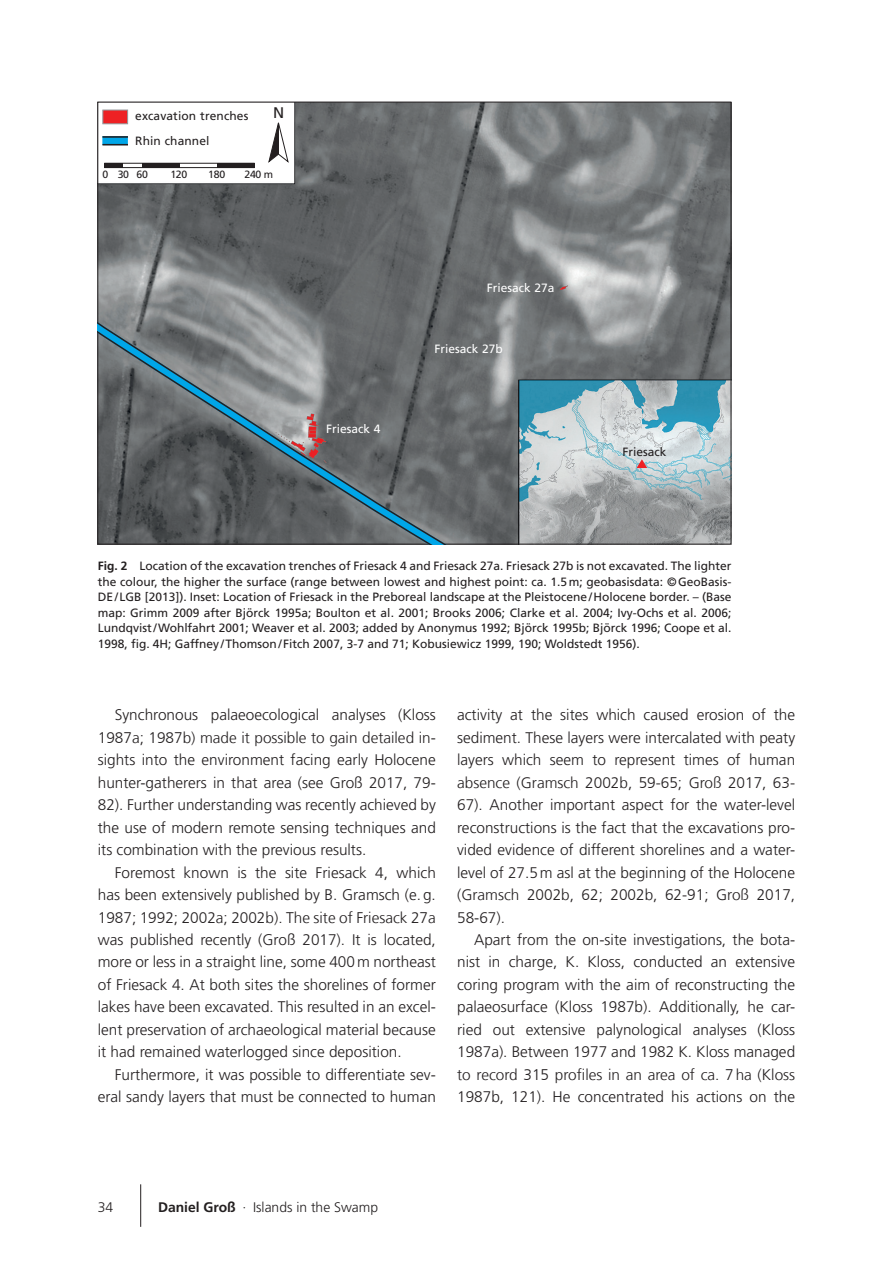
<style>
.page{position:relative;width:893px;height:1263px;background:#fff}
.page>*{position:absolute;margin:0;border:0;box-sizing:border-box;transform-origin:0 0}
.t1{font:15.45px "Frutiger LT Com";color:#231f20}
.t2{font:300 15.3px/22.5px "Frutiger LT Com";color:#231f20;text-align:justify}
.t3{font:15.3px "Frutiger LT Com Light 2";color:#231f20}
.t4{font:300 13.8px "Frutiger LT Com";color:#231f20}
.t5{font:12px/15.5px "Frutiger LT Com Roman 2";color:#231f20;text-align:justify}
.t6{font:12px/24.5px "Frutiger LT Com";color:#231f20}
.t7{font:12px "Frutiger LT Com";color:#fff}
.t8{font:10.5px "Frutiger LT Com Roman 2";letter-spacing:-.02em;color:#231f20}
.t9{font:10.5px "Frutiger LT Com";color:#231f20}
.s1{font-family:"Frutiger LT Com"}
.s2{font-weight:700}
.s3{font-family:"Frutiger LT Com";font-weight:300}
.s4{font-family:"Frutiger LT Com Bold 2";font-weight:400}
</style>
<div class="page">
<hr style="left:140px;top:1184px;width:1px;height:43px;background:#231f20">
<img style="left:99px;top:104px;width:630px;height:439px">
<div style="left:105px;top:163px;width:149px;height:5px;background:#fff"></div>
<div style="left:104px;top:163px;width:150px;height:5px;border:1px solid #231f20"></div>
<div style="left:217px;top:163px;width:37px;height:5px;background:#231f20"></div>
<div style="left:142px;top:163px;width:37px;height:5px;background:#231f20"></div>
<div style="left:105px;top:163px;width:18px;height:5px;background:#231f20"></div>
<svg style="left:268px;top:120px;width:21px;height:43px"></svg>
<svg style="left:97px;top:311px;width:358px;height:234px;background:#747778"></svg>
<svg style="left:97px;top:319px;width:353px;height:226px;background:#737678"></svg>
<svg style="left:97px;top:324px;width:349px;height:221px;background:#656c70"></svg>
<svg style="left:102px;top:138px;width:26px;height:6px"></svg>
<hr style="left:102px;top:136px;width:26px;height:2px;background:#231f20">
<svg style="left:102px;top:144px;width:26px;height:1px"></svg>
<svg style="left:637px;top:459px;width:10px;height:9px"></svg>
<div style="left:102px;top:110px;width:26px;height:14px;background:#ee2124;border:1px solid #939598"></div>
<p class="t1" style="left:273px;top:103px;width:13px">N</p>
<p class="t6" style="left:135px;top:104px;width:115px">excavation trenches<br>Rhin channel</p>
<p class="t8" style="left:102px;top:168px;width:47px"><span class="s1">0</span> 30 60</p>
<p class="t8" style="left:170px;top:168px;width:18px">120</p>
<p class="t8" style="left:208px;top:168px;width:18px">180</p>
<p class="t9" style="left:245px;top:168px;width:30px">240 m</p>
<p class="t7" style="left:326px;top:422px;width:56px">Friesack 4</p>
<p class="t7" style="left:487px;top:280px;width:69px">Friesack 27a</p>
<p class="t7" style="left:435px;top:342px;width:70px">Friesack 27b</p>
<p class="t6" style="left:622px;top:439px;width:46px">Friesack</p>
<p class="t6" style="left:98px;top:554px;width:635px"><span class="s2">Fig. 2</span> Location of the excavation trenches of Friesack 4 and Friesack 27a. Friesack 27b is not excavated. The lighter</p>
<p class="t5" style="left:98px;top:574px;width:635px">the colour, the higher the surface (range between lowest and highest point: ca. 1.5m; geobasisdata: ©GeoBasis-DE/ LGB [2013]). Inset: Location of Friesack in the Preboreal landscape at the Pleistocene/Holocene border. – (Base map: Grimm 2009 after Björck 1995a; Boulton et al. 2001; Brooks 2006; Clarke et al. 2004; Ivy-Ochs et al. 2006; Lundqvist/Wohlfahrt 2001; Weaver et al. 2003; added by Anonymus 1992; Björck 1995b; Björck 1996; Coope et al.<br>1998, fig. 4H; Gaffney /Thomson/Fitch 2007, 3-7 and 71; -Kobusiewicz 1999, 190; Woldstedt 1956).</p>
<p class="t2" style="left:115px;top:704px;width:323px">Synchronous palaeoecological analyses (Kloss</p>
<p class="t3" style="left:98px;top:729px;width:340px">1987a; 1987b) made it possible to gain detailed in<span class="s3">-</span></p>
<p class="t2" style="left:98px;top:749px;width:340px">sights into the environment facing early Holocene hunter-gatherers in that area (see Groß 2017, 79- 82). Further understanding was recently achieved by the use of modern remote sensing techniques and its combination with the previous results.</p>
<p class="t2" style="left:98px;top:861px;width:340px;text-align:right">Foremost known is the site Friesack 4, which has been extensively published by B. Gramsch (e.g.</p>
<p class="t3" style="left:98px;top:908px;width:340px">1987; 1992; 2002a; 2002b). The site of Friesack 27a</p>
<p class="t2" style="left:98px;top:928px;width:340px">was published recently (Groß 2017). It is located, more or less in a straight line, some 400m northeast of Friesack 4. At both sites the shorelines of former lakes have been excavated. This resulted in an excel&shy;lent preservation of archaeological material because it had remained waterlogged since deposition.</p>
<p class="t2" style="left:98px;top:1063px;width:340px;text-align:right">Furthermore, it was possible to differentiate sev&shy;eral sandy layers that must be connected to human</p>
<p class="t2" style="left:457px;top:704px;width:340px">activity at the sites which caused erosion of the sediment. These layers were intercalated with peaty layers which seem to represent times of human</p>
<p class="t3" style="left:457px;top:773px;width:340px">absence (Gramsch 2002b, 59-65; Groß 2017, 63-</p>
<p class="t2" style="left:457px;top:794px;width:340px">67). Another important aspect for the water-level reconstructions is the fact that the excavations pro&shy;vided evidence of different shorelines and a water&shy;level of 27.5m asl at the beginning of the Holocene</p>
<p class="t3" style="left:457px;top:886px;width:340px">(Gramsch 2002b, 62; 2002b, 62-91; Groß 2017,</p>
<p class="t2" style="left:457px;top:906px;width:49px">58-67).</p>
<p class="t2" style="left:474px;top:928px;width:323px">Apart from the on-site investigations, the bota-</p>
<p class="t2" style="left:457px;top:951px;width:339px">nist in charge, K. Kloss, conducted an extensive</p>
<p class="t2" style="left:457px;top:973px;width:340px">coring program with the aim of reconstructing the</p>
<p class="t2" style="left:457px;top:996px;width:340px">palaeosurface (Kloss 1987b). Additionally, he car-</p>
<p class="t2" style="left:457px;top:1018px;width:340px">ried out extensive palynological analyses (Kloss</p>
<p class="t2" style="left:457px;top:1041px;width:340px">1987a). Between 1977 and 1982 K. Kloss managed</p>
<p class="t3" style="left:457px;top:1065px;width:340px">to record 315 profiles in an area of ca. 7ha (Kloss</p>
<p class="t2" style="left:457px;top:1086px;width:339px">1987b, 121). He concentrated his actions on the</p>
<p class="t4" style="left:98px;top:1199px;width:17px">34</p>
<p class="t4" style="left:158px;top:1199px;width:221px"><span class="s4">Daniel Groß</span> · Islands in the Swamp</p>
</div>
